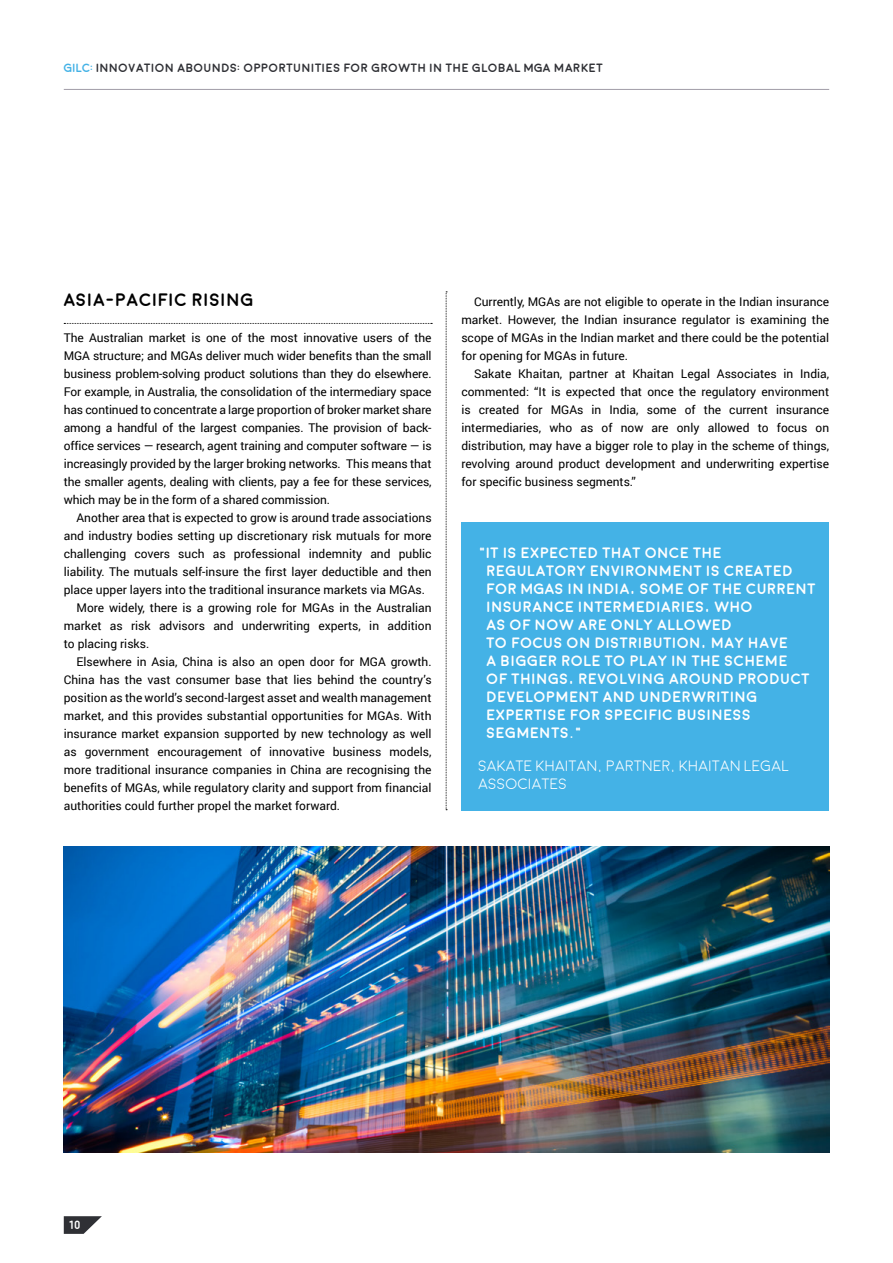
<style>
.page{position:relative;width:893px;height:1263px;background:#fff}
.page>*{position:absolute;margin:0;border:0;box-sizing:border-box;transform-origin:0 0}
.t1{font:700 18px "Moon";color:#000}
.t2{font:700 15px/18px "Moon";color:#fff}
.t3{font:300 15px/18px "Moon";letter-spacing:-.01em;color:#fff}
.t4{font:12px/18px "Roboto";color:#000;text-align:justify}
.t5{font:700 12px "Moon";color:#2f3035}
.t6{font:700 12px "Moon";color:#fff}
.s1{color:#44b2e6}
</style>
<div class="page">
<svg style="left:64px;top:323px;width:368px;height:1px"></svg>
<img style="left:64px;top:846px;width:765px;height:306px">
<svg style="left:446px;top:291px;width:1px;height:519px"></svg>
<div style="left:461px;top:522px;width:368px;height:288px;background:#44b2e6"></div>
<svg style="left:64px;top:1216px;width:38px;height:18px"></svg>
<hr style="left:64px;top:89px;width:765px;height:1px;background:#a19da7">
<p class="t5" style="left:64px;top:62px;width:541px"><span class="s1">GILC:</span> INNOVATION ABOUNDS: OPPORTUNITIES FOR GROWTH IN THE GLOBAL MGA MARKET</p>
<h1 class="t1" style="left:64px;top:291px;width:192px">ASIA-PACIFIC RISING</h1>
<p class="t4" style="left:64px;top:328px;width:369px">The Australian market is one of the most innovative users of the MGA structure; and MGAs deliver much wider benefits than the small business problem-solving product solutions than they do elsewhere.<br>For example, in Australia, the consolidation of the intermediary space has continued to concentrate a large proportion of broker market share among a handful of the largest companies. The provision of back&shy;office services — research, agent training and computer software — is increasingly provided by the larger broking networks. This means that the smaller agents, dealing with clients, pay a fee for these services, which may be in the form of a shared commission.</p>
<p class="t4" style="left:77px;top:508px;width:357px">Another area that is expected to grow is around trade associations</p>
<p class="t4" style="left:64px;top:526px;width:369px">and industry bodies setting up discretionary risk mutuals for more</p>
<p class="t4" style="left:64px;top:544px;width:369px">challenging covers such as professional indemnity and public</p>
<p class="t4" style="left:64px;top:562px;width:369px">liability. The mutuals self-insure the first layer deductible and then</p>
<p class="t4" style="left:64px;top:580px;width:363px">place upper layers into the traditional insurance markets via MGAs.</p>
<p class="t4" style="left:77px;top:598px;width:357px">More widely, there is a growing role for MGAs in the Australian</p>
<p class="t4" style="left:64px;top:616px;width:369px">market as risk advisors and underwriting experts, in addition</p>
<p class="t4" style="left:64px;top:634px;width:87px">to placing risks.</p>
<p class="t4" style="left:77px;top:652px;width:357px">Elsewhere in Asia, China is also an open door for MGA growth.</p>
<p class="t4" style="left:64px;top:670px;width:369px">China has the vast consumer base that lies behind the country’s</p>
<p class="t4" style="left:64px;top:688px;width:369px">position as the world’s second-largest asset and wealth management</p>
<p class="t4" style="left:64px;top:706px;width:369px">market, and this provides substantial opportunities for MGAs. With</p>
<p class="t4" style="left:64px;top:724px;width:369px">insurance market expansion supported by new technology as well</p>
<p class="t4" style="left:64px;top:742px;width:369px">as government encouragement of innovative business models,</p>
<p class="t4" style="left:64px;top:760px;width:369px">more traditional insurance companies in China are recognising the</p>
<p class="t4" style="left:64px;top:778px;width:369px">benefits of MGAs, while regulatory clarity and support from financial</p>
<p class="t4" style="left:64px;top:796px;width:278px">authorities could further propel the market forward.</p>
<p class="t4" style="left:461px;top:292px;width:369px;text-indent:13px">Currently, MGAs are not eligible to operate in the Indian insurance market. However, the Indian insurance regulator is examining the scope of MGAs in the Indian market and there could be the potential for opening for MGAs in future.</p>
<p class="t4" style="left:461px;top:364px;width:369px;text-indent:13px">Sakate Khaitan, partner at Khaitan Legal Associates in India, commented: “It is expected that once the regulatory environment is created for MGAs in India, some of the current insurance intermediaries, who as of now are only allowed to focus on distribution, may have a bigger role to play in the scheme of things, revolving around product development and underwriting expertise for specific business segments.”</p>
<p class="t2" style="left:486px;top:544px;width:331px;text-indent:-8px">“IT IS EXPECTED THAT ONCE THE<br>REGULATORY ENVIRONMENT IS CREATED<br>FOR MGAS IN INDIA, SOME OF THE CURRENT<br>INSURANCE INTERMEDIARIES, WHO<br>AS OF NOW ARE ONLY ALLOWED<br>TO FOCUS ON DISTRIBUTION, MAY HAVE<br>A BIGGER ROLE TO PLAY IN THE SCHEME<br>OF THINGS, REVOLVING AROUND PRODUCT<br>DEVELOPMENT AND UNDERWRITING<br>EXPERTISE FOR SPECIFIC BUSINESS<br>SEGMENTS.”</p>
<p class="t3" style="left:478px;top:757px;width:312px">SAKATE KHAITAN, PARTNER, KHAITAN LEGAL<br>ASSOCIATES</p>
<p class="t6" style="left:68px;top:1219px;width:14px">10</p>
</div>
